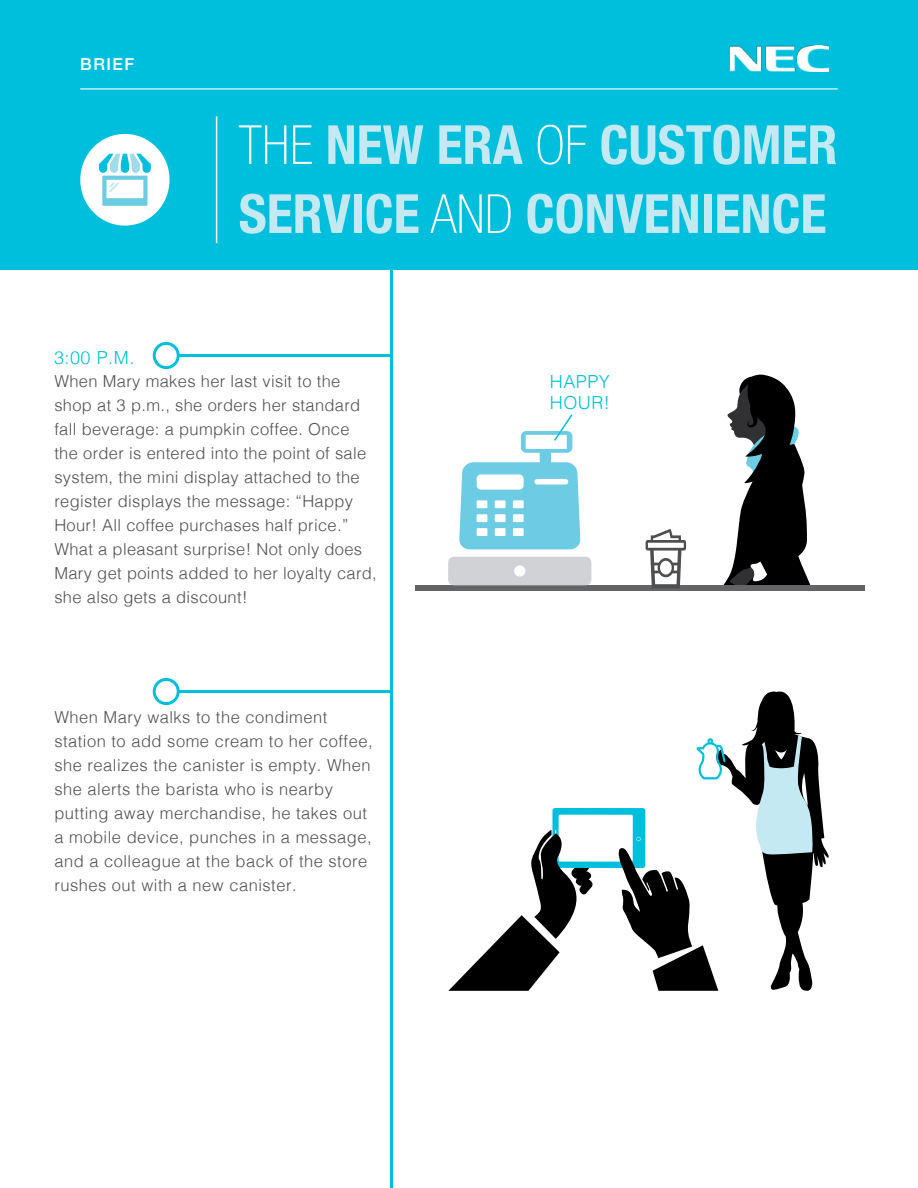
<style>
.page{position:relative;width:918px;height:1188px;background:#fff}
.page>*{position:absolute;margin:0;border:0;box-sizing:border-box;transform-origin:0 0}
.t1{font:700 condensed 54px/69px "Helvetica Neue LT Std";color:#c5e9f2}
.t2{font:300 18px/21px "Helvetica";letter-spacing:.03em;color:#00bfdc}
.t3{font:300 16.5px/24px "Helvetica";letter-spacing:.02em;color:#4e4f51}
.t4{font:500 16.5px "Helvetica Neue";letter-spacing:.09em;color:#fff}
.s1{font-weight:100;color:#fff}
</style>
<div class="page">
<div style="left:0;top:0;width:918px;height:270px;background:#00bfdc"></div>
<hr style="left:80px;top:88px;width:758px;height:1px;background:#fff">
<hr style="left:216px;top:116px;width:1px;height:127px;background:#fff">
<div style="left:80px;top:134px;width:90px;height:92px;background:#fff;border-radius:50%"></div>
<svg style="left:99px;top:154px;width:52px;height:52px"></svg>
<svg style="left:723px;top:374px;width:88px;height:211px"></svg>
<hr style="left:390px;top:261px;width:3px;height:927px;background:#00bfdc">
<hr style="left:170px;top:354px;width:223px;height:3px;background:#00bfdc">
<div style="left:154px;top:343px;width:24px;height:25px;background:#fff;border-radius:50%"></div>
<div style="left:153px;top:342px;width:27px;height:27px;border:3px solid #00bfdc;border-radius:50%"></div>
<hr style="left:170px;top:690px;width:223px;height:3px;background:#00bfdc">
<div style="left:154px;top:679px;width:24px;height:25px;background:#fff;border-radius:50%"></div>
<div style="left:153px;top:678px;width:27px;height:27px;border:3px solid #00bfdc;border-radius:50%"></div>
<div style="left:416px;top:585px;width:449px;height:6px;background:#646466"></div>
<div style="left:448px;top:557px;width:143px;height:28px;background:#d1d2d5"></div>
<svg style="left:459px;top:414px;width:122px;height:135px"></svg>
<svg style="left:646px;top:529px;width:40px;height:59px"></svg>
<div style="left:552px;top:808px;width:93px;height:60px;background:#00bfdc;border-radius:3px"></div>
<div style="left:559px;top:815px;width:74px;height:47px;background:#fff"></div>
<svg style="left:616px;top:691px;width:213px;height:300px"></svg>
<svg style="left:448px;top:830px;width:145px;height:161px"></svg>
<p class="t4" style="left:80px;top:50px;width:55px">BRIEF</p>
<p class="t2" style="left:54px;top:346px;width:82px">3:00 P.M.</p>
<h1 class="t1" style="left:239px;top:110px;width:600px"><span class="s1">THE</span> NEW ERA <span class="s1">OF</span> CUSTOMER<br>SERVICE <span class="s1">AND</span> CONVENIENCE</h1>
<p class="t3" style="left:54px;top:368px;width:324px">When Mary makes her last visit to the shop at 3 p.m., she orders her standard fall beverage: a pumpkin coffee. Once the order is entered into the point of sale system, the mini display attached to the register displays the message: “Happy Hour! All coffee purchases half price.” What a pleasant surprise! Not only does Mary get points added to her loyalty card, she also gets a discount!</p>
<p class="t3" style="left:54px;top:704px;width:320px">When Mary walks to the condiment station to add some cream to her coffee, she realizes the canister is empty. When she alerts the barista who is nearby putting away merchandise, he takes out a mobile device, punches in a message, and a colleague at the back of the store rushes out with a new canister.</p>
<p class="t2" style="left:550px;top:369px;width:62px">HAPPY<br>HOUR!</p>
</div>
